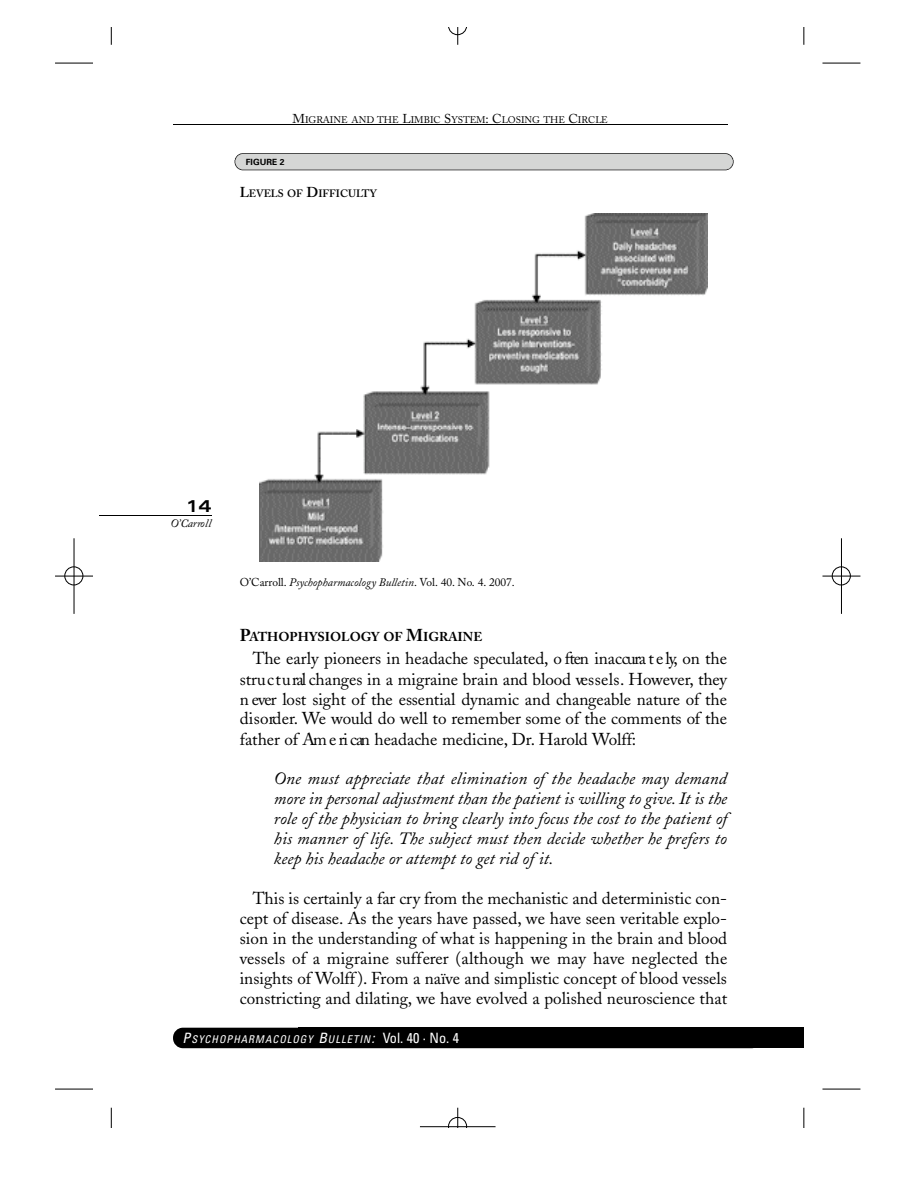
<style>
.page{position:relative;width:918px;height:1188px;background:#fff}
.page>*{position:absolute;margin:0;border:0;box-sizing:border-box;transform-origin:0 0}
.t1{font:17.1px/20px "Adobe Caslon";color:#000;text-align:justify}
.t2{font:italic 17.1px/20px "Adobe Caslon";color:#000;text-align:justify}
.t3{font:700 expanded 17.1px "Univers";color:#000}
.t4{font:700 12.75px "Adobe Caslon";color:#000}
.t5{font:11.4px "Adobe Caslon";color:#000}
.t6{font:italic 11.4px "Adobe Caslon";color:#000}
.t7{font:italic condensed 10.65px "Univers";color:#fff}
.t8{font:600 10.65px "Adobe Caslon";color:#000}
.t9{font:9.6px "Adobe Caslon";color:#000}
.t10{font:700 8.55px "Univers";color:#000}
.s1{font-size:12.75px}
.s2{font-size:14.25px}
.s3{font-style:italic}
.s4{font-size:17.1px}
.s5{font-style:normal;font-size:14.25px}
</style>
<div class="page">
<div style="left:173px;top:1028px;width:126px;height:20px;background:#000"></div>
<div style="left:299px;top:1028px;width:505px;height:20px;background:#000"></div>
<hr style="left:173px;top:124px;width:554px;height:1px;background:#000">
<hr style="left:99px;top:515px;width:112px;height:1px;background:#000">
<img style="left:260px;top:213px;width:447px;height:349px">
<svg style="left:235px;top:153px;width:499px;height:17px;background:#c8c9c8"></svg>
<hr style="left:55px;top:63px;width:38px;height:1px;background:#000">
<svg style="left:111px;top:27px;width:1px;height:18px"></svg>
<hr style="left:822px;top:63px;width:38px;height:1px;background:#000">
<svg style="left:803px;top:27px;width:2px;height:18px"></svg>
<hr style="left:55px;top:1089px;width:38px;height:1px;background:#000">
<svg style="left:111px;top:1108px;width:1px;height:20px"></svg>
<hr style="left:822px;top:1089px;width:38px;height:1px;background:#000">
<svg style="left:803px;top:1108px;width:2px;height:20px"></svg>
<svg style="left:448px;top:27px;width:19px;height:18px"></svg>
<hr style="left:420px;top:1126px;width:76px;height:1px;background:#000">
<svg style="left:447px;top:1107px;width:21px;height:21px"></svg>
<hr style="left:822px;top:576px;width:38px;height:1px;background:#000">
<hr style="left:841px;top:538px;width:1px;height:76px;background:#000">
<svg style="left:831px;top:566px;width:20px;height:20px"></svg>
<hr style="left:55px;top:576px;width:38px;height:1px;background:#000">
<hr style="left:74px;top:538px;width:1px;height:76px;background:#000">
<svg style="left:64px;top:566px;width:20px;height:20px"></svg>
<p class="t9" style="left:292px;top:116px;width:317px"><span class="s1">M</span>IGRAINE AND THE <span class="s1">L</span>IMBIC <span class="s1">S</span>YSTEM<span class="s1">: C</span>LOSING THE <span class="s1">C</span>IRCLE</p>
<p class="t10" style="left:246px;top:159px;width:40px">FIGURE 2</p>
<p class="t8" style="left:240px;top:189px;width:139px"><span class="s2">L</span>EVELS OF <span class="s2">D</span>IFFICULTY</p>
<p class="t3" style="left:186px;top:499px;width:27px">14</p>
<p class="t6" style="left:171px;top:519px;width:42px">O’C a rro ll</p>
<p class="t5" style="left:240px;top:578px;width:277px">O’Carroll. <span class="s3">Psychopharmacology Bulletin</span>. Vol. 40. No. 4. 2007.</p>
<p class="t4" style="left:240px;top:631px;width:244px"><span class="s4">P</span>ATHOPHYSIOLOGY OF <span class="s4">M</span>IGRAINE</p>
<p class="t1" style="left:240px;top:651px;width:489px;text-indent:13px">The early pioneers in headache speculated, o ften inaccura t e ly, on the stru c t u ral changes in a migraine brain and blood ve s s e ls . H ow eve r, th ey n ever lost sight of the essential dynamic and changeable nature of the d is o rd e r. We would do well to remember some of the comments of the father of Am e ri can headache medicine, Dr. H a rold Wo lff:</p>
<p class="t2" style="left:274px;top:770px;width:455px">One must appreciate that elimination of the headache may demand more in personal adjustment than the patient is willing to give. It is the role of the physician to bring clearly into focus the cost to the patient of his manner of life. The subject must then decide whether he prefers to keep his headache or attempt to get rid of it.</p>
<p class="t1" style="left:240px;top:890px;width:489px;text-indent:13px">This is certainly a far cry from the mechanistic and deterministic con&shy;cept of disease. As the years have passed, we have seen veritable explo&shy;sion in the understanding of what is happening in the brain and blood vessels of a migraine sufferer (although we may have neglected the insights of Wolff). From a naïve and simplistic concept of blood vessels constricting and dilating, we have evolved a polished neuroscience that</p>
<p class="t7" style="left:183px;top:1035px;width:278px"><span class="s2">P</span>S Y C H O P H A R M A C O L O G Y <span class="s2">B</span>U L L E T I N<span class="s2">:</span> <span class="s5">Vol. 40 · No. 4</span></p>
</div>
